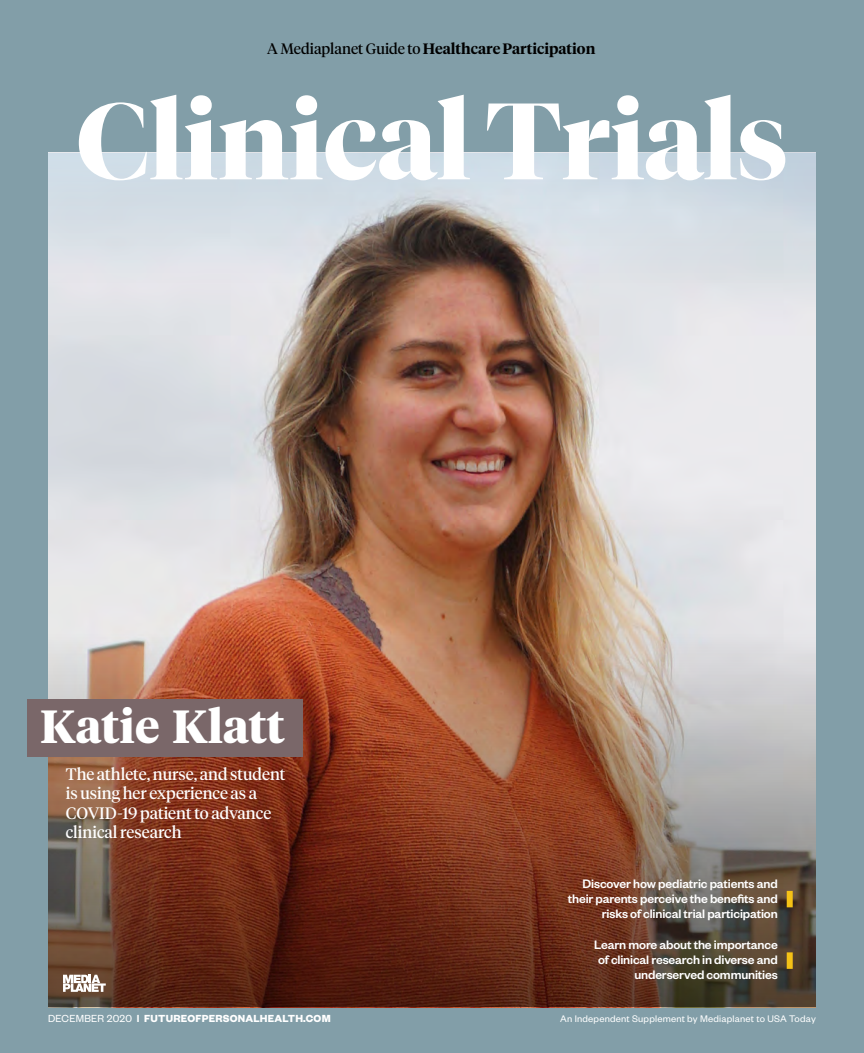
<style>
.page{position:relative;width:864px;height:1053px;background:#829ea8}
.page>*{position:absolute;margin:0;border:0;box-sizing:border-box;transform-origin:0 0}
.t1{font:700 108px "Tiempos Fine";color:#fff}
.t2{font:700 46.35px "Tiempos Headline";color:#fff}
.t3{font:16.5px/19.5px "Tiempos Headline";color:#fff}
.t4{font:600 15px "Tiempos Headline";color:#000}
.t5{font:500 13.5px/15px "Founders Grotesk";letter-spacing:-.01em;color:#fff;text-align:right}
.t6{font:700 11.25px "Founders Grotesk";letter-spacing:.02em;color:#fff}
.t7{font:10.5px "Founders Grotesk";letter-spacing:.02em;color:#fff}
.s1{font-weight:400}
</style>
<div class="page">
<img style="left:48px;top:318px;width:768px;height:222px">
<svg style="left:48px;top:153px;width:768px;height:165px;background:#c6c7cb"></svg>
<img style="left:48px;top:540px;width:768px;height:467px">
<svg style="left:63px;top:975px;width:43px;height:17px"></svg>
<div style="left:787px;top:891px;width:6px;height:16px;background:#f5c216"></div>
<div style="left:787px;top:952px;width:6px;height:17px;background:#f5c216"></div>
<div style="left:27px;top:699px;width:275px;height:58px;background:#7a6769"></div>
<p class="t4" style="left:267px;top:39px;width:330px"><span class="s1">A Mediaplanet Guide to</span> Healthcare Participation</p>
<h1 class="t1" style="left:76px;top:77px;width:713px">Clinical Trials</h1>
<h2 class="t2" style="left:40px;top:695px;width:246px">Katie Klatt</h2>
<p class="t3" style="left:66px;top:763px;width:221px">The athlete, nurse, and student is using her experience as a<br>COVID-19 patient to advance clinical research</p>
<p class="t5" style="left:568px;top:875px;width:211px">Discover how pediatric patients and their parents perceive the benefits and risks of clinical trial participation</p>
<p class="t5" style="left:594px;top:937px;width:185px">Learn more about the importance of clinical research in diverse and underserved communities</p>
<p class="t6" style="left:48px;top:1011px;width:284px"><span class="s1">DECEMBER 2020</span> | FUTUREOFPERSONALHEALTH.COM</p>
<p class="t7" style="left:560px;top:1012px;width:257px">An Independent Supplement by Mediaplanet to USA Today</p>
</div>
